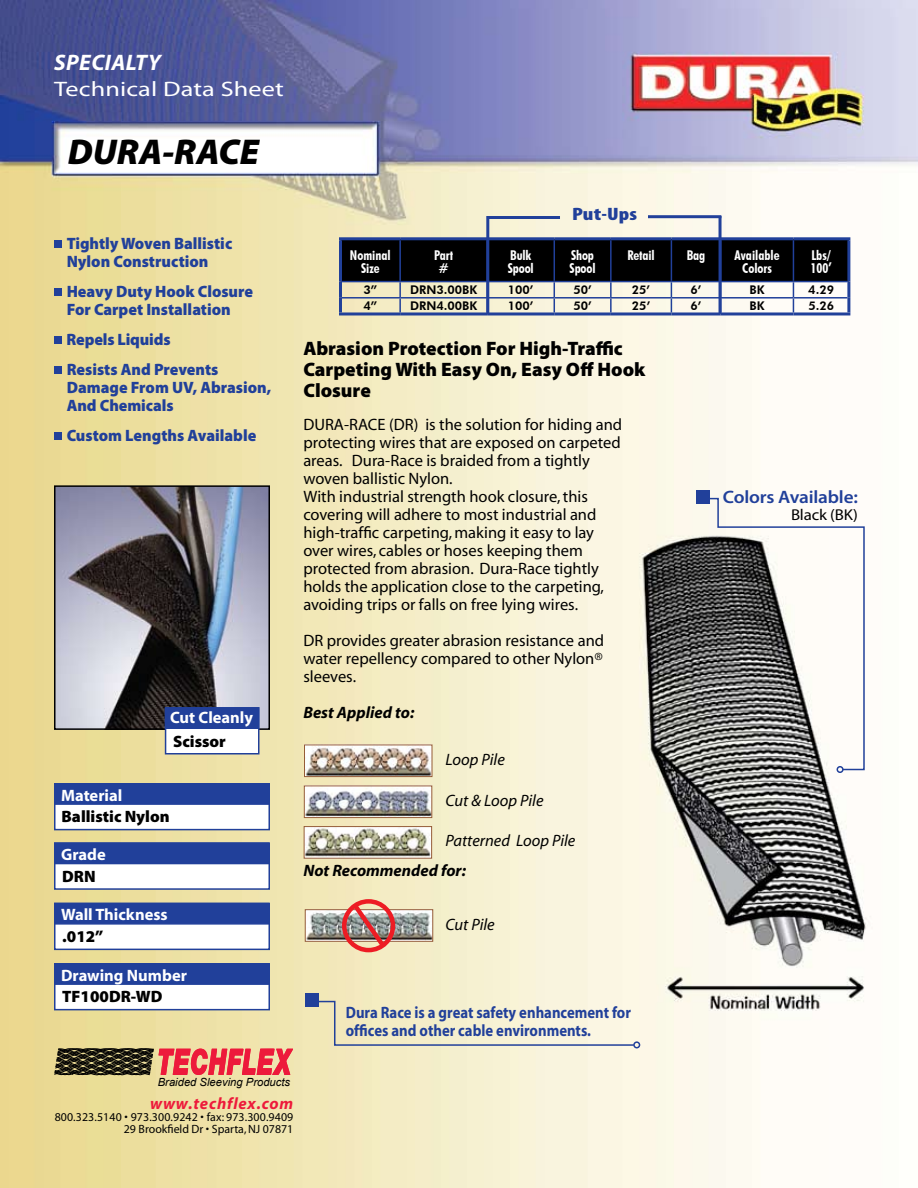
<style>
.page{position:relative;width:918px;height:1188px;background:#fff}
.page>*{position:absolute;margin:0;border:0;box-sizing:border-box;transform-origin:0 0}
.t1{font:italic 900 36px "Myriad Pro";color:#000}
.t2{font:italic 700 22.5px "Myriad Pro";letter-spacing:.02em;color:#fff}
.t3{font:21px "Myriad Pro";letter-spacing:.005em;color:#fff;scale:1.25 1}
.t4{font:900 19.5px/21px "Myriad Pro";color:#000}
.t5{font:600 18px "Myriad Pro";letter-spacing:-.01em;color:#21409a;scale:1.07 1}
.t6{font:900 condensed 18px "Myriad Pro";letter-spacing:.005em;color:#21409a;scale:1.25 1}
.t7{font:16.5px/18px "Myriad";color:#000}
.t8{font:900 16.5px/18px "Myriad Pro";color:#21409a}
.t9{font:700 16.5px/18px "Myriad";color:#21409a;scale:.89 1}
.t10{font:700 16.5px "Myriad";color:#fff}
.t11{font:italic 16.5px "Myriad";color:#000}
.t12{font:900 16.5px "Myriad Pro";color:#000}
.t13{font:italic 700 16.5px "Myriad";color:#000}
.t14{font:italic 700 16.5px "Myriad";letter-spacing:.05em;color:#ed1a3b}
.t15{font:15.75px "Myriad Pro";letter-spacing:-.01em;color:#000;scale:1.07 1}
.t16{font:700 condensed 13.5px/13.5px "Futura BT";color:#fff;text-align:center}
.t17{font:12px/12px "Myriad";letter-spacing:.01em;color:#000;text-align:right}
.t18{font:800 12px "Futura BT";color:#000}
.t19{font:italic 11.25px "Arial";color:#000}
</style>
<div class="page">
<img style="left:0;top:0;width:918px;height:1188px">
<img style="left:307px;top:911px;width:124px;height:29px">
<div style="left:305px;top:909px;width:128px;height:33px;border:1px solid #955c37"></div>
<div style="left:54px;top:240px;width:7px;height:8px;background:#21409a"></div>
<div style="left:54px;top:288px;width:7px;height:8px;background:#21409a"></div>
<div style="left:54px;top:336px;width:7px;height:8px;background:#21409a"></div>
<div style="left:54px;top:366px;width:7px;height:8px;background:#21409a"></div>
<div style="left:54px;top:432px;width:7px;height:8px;background:#21409a"></div>
<div style="left:55px;top:784px;width:214px;height:46px;background:#fff"></div>
<div style="left:54px;top:783px;width:216px;height:47px;border:2px solid #21409a"></div>
<div style="left:54px;top:783px;width:215px;height:22px;background:#21409a;border:2px solid #21409a"></div>
<div style="left:55px;top:843px;width:214px;height:46px;background:#fff"></div>
<div style="left:54px;top:842px;width:216px;height:48px;border:2px solid #21409a"></div>
<div style="left:54px;top:842px;width:215px;height:22px;background:#21409a;border:2px solid #21409a"></div>
<div style="left:55px;top:903px;width:214px;height:46px;background:#fff"></div>
<div style="left:54px;top:903px;width:216px;height:47px;border:2px solid #21409a"></div>
<div style="left:54px;top:903px;width:215px;height:22px;background:#21409a;border:2px solid #21409a"></div>
<div style="left:55px;top:964px;width:214px;height:46px;background:#fff"></div>
<div style="left:54px;top:963px;width:216px;height:47px;border:2px solid #21409a"></div>
<div style="left:54px;top:963px;width:215px;height:22px;background:#21409a;border:2px solid #21409a"></div>
<img style="left:57px;top:488px;width:210px;height:239px">
<div style="left:54px;top:485px;width:216px;height:245px;border:2px solid #000"></div>
<div style="left:166px;top:708px;width:93px;height:46px;background:#fff"></div>
<div style="left:165px;top:707px;width:95px;height:47px;border:2px solid #21409a"></div>
<div style="left:165px;top:707px;width:94px;height:22px;background:#21409a"></div>
<svg style="left:54px;top:1048px;width:238px;height:28px"></svg>
<div style="left:305px;top:993px;width:14px;height:14px;background:#21409a"></div>
<svg style="left:311px;top:1000px;width:324px;height:47px"></svg>
<div style="left:633px;top:1041px;width:7px;height:7px;border:2px solid #21409a;border-radius:50%"></div>
<div style="left:696px;top:491px;width:13px;height:13px;background:#21409a"></div>
<svg style="left:702px;top:497px;width:163px;height:274px"></svg>
<div style="left:837px;top:766px;width:7px;height:7px;border:2px solid #21409a;border-radius:50%"></div>
<img style="left:306px;top:747px;width:124px;height:28px">
<div style="left:304px;top:745px;width:128px;height:32px;border:1px solid #955c37"></div>
<img style="left:306px;top:788px;width:124px;height:28px">
<div style="left:304px;top:786px;width:128px;height:32px;border:1px solid #955c37"></div>
<img style="left:306px;top:828px;width:124px;height:29px">
<div style="left:304px;top:826px;width:128px;height:33px;border:1px solid #955c37"></div>
<hr style="left:339px;top:237px;width:61px;height:3px;background:#21409a">
<hr style="left:339px;top:240px;width:3px;height:42px;background:#21409a">
<hr style="left:400px;top:237px;width:87px;height:3px;background:#21409a">
<hr style="left:487px;top:237px;width:67px;height:3px;background:#21409a">
<hr style="left:554px;top:237px;width:57px;height:3px;background:#21409a">
<hr style="left:611px;top:237px;width:60px;height:3px;background:#21409a">
<hr style="left:671px;top:237px;width:50px;height:3px;background:#21409a">
<hr style="left:721px;top:237px;width:72px;height:3px;background:#21409a">
<hr style="left:793px;top:237px;width:57px;height:3px;background:#21409a">
<hr style="left:847px;top:240px;width:3px;height:42px;background:#21409a">
<hr style="left:339px;top:282px;width:3px;height:16px;background:#21409a">
<hr style="left:847px;top:282px;width:3px;height:16px;background:#21409a">
<hr style="left:339px;top:298px;width:3px;height:14px;background:#21409a">
<hr style="left:847px;top:298px;width:3px;height:14px;background:#21409a">
<hr style="left:339px;top:312px;width:61px;height:3px;background:#21409a">
<hr style="left:400px;top:312px;width:87px;height:3px;background:#21409a">
<hr style="left:487px;top:312px;width:67px;height:3px;background:#21409a">
<hr style="left:554px;top:312px;width:57px;height:3px;background:#21409a">
<hr style="left:611px;top:312px;width:60px;height:3px;background:#21409a">
<hr style="left:671px;top:312px;width:50px;height:3px;background:#21409a">
<hr style="left:721px;top:312px;width:72px;height:3px;background:#21409a">
<hr style="left:793px;top:312px;width:57px;height:3px;background:#21409a">
<svg style="left:340px;top:239px;width:509px;height:73px"></svg>
<hr style="left:487px;top:216px;width:73px;height:3px;background:#21409a">
<hr style="left:648px;top:215px;width:73px;height:3px;background:#21409a">
<hr style="left:719px;top:216px;width:3px;height:98px;background:#21409a">
<hr style="left:486px;top:216px;width:3px;height:99px;background:#21409a">
<div style="left:342px;top:899px;width:53px;height:53px;border:4px solid #ed1c24;border-radius:50%"></div>
<svg style="left:348px;top:898px;width:41px;height:53px"></svg>
<h2 class="t2" style="left:54px;top:48px;width:108px">SPECIALTY</h2>
<p class="t3" style="left:54px;top:76px;width:185px">Technical Data Sheet</p>
<h1 class="t1" style="left:68px;top:132px;width:193px">DURA-RACE</h1>
<p class="t8" style="left:67px;top:235px;width:167px">Tightly Woven Ballistic<br>Nylon Construction</p>
<p class="t8" style="left:67px;top:283px;width:188px">Heavy Duty Hook Closure<br>For Carpet Installation</p>
<p class="t8" style="left:67px;top:325px;width:153px;line-height:30px">Repels Liquids<br>Resists And Prevents</p>
<p class="t8" style="left:67px;top:379px;width:206px">Damage From UV, Abrasion,<br>And Chemicals</p>
<p class="t8" style="left:67px;top:427px;width:191px">Custom Lengths Available</p>
<p class="t10" style="left:170px;top:709px;width:84px">Cut Cleanly</p>
<p class="t10" style="left:61px;top:787px;width:63px">Material</p>
<p class="t12" style="left:173px;top:732px;width:54px">Scissor</p>
<p class="t12" style="left:62px;top:807px;width:110px">Ballistic Nylon</p>
<p class="t10" style="left:61px;top:846px;width:46px">Grade</p>
<p class="t12" style="left:62px;top:867px;width:35px">DRN</p>
<p class="t10" style="left:61px;top:906px;width:108px">Wall Thickness</p>
<p class="t12" style="left:62px;top:927px;width:43px">.012”</p>
<p class="t10" style="left:61px;top:967px;width:127px">Drawing Number</p>
<p class="t12" style="left:62px;top:987px;width:102px">TF100DR-WD</p>
<p class="t6" style="left:572px;top:204px;width:54px">Put-Ups</p>
<p class="t16" style="left:350px;top:248px;width:42px">Nominal<br>Size</p>
<p class="t16" style="left:434px;top:248px;width:21px">Part #</p>
<p class="t16" style="left:508px;top:248px;width:27px;text-align:left">Bulk<br>Spool</p>
<p class="t16" style="left:570px;top:248px;width:27px;text-align:left">Shop<br>Spool</p>
<p class="t16" style="left:628px;top:248px;width:29px">Retail</p>
<p class="t16" style="left:687px;top:248px;width:20px">Bag</p>
<p class="t16" style="left:735px;top:248px;width:47px">Available<br>Colors</p>
<p class="t16" style="left:811px;top:248px;width:23px;text-align:left">Lbs/<br>100’</p>
<p class="t18" style="left:363px;top:282px;width:15px">3”</p>
<p class="t18" style="left:410px;top:282px;width:69px">DRN3.00BK</p>
<p class="t18" style="left:508px;top:282px;width:27px">100’</p>
<p class="t18" style="left:573px;top:282px;width:20px">50’</p>
<p class="t18" style="left:632px;top:282px;width:20px">25’</p>
<p class="t18" style="left:691px;top:282px;width:13px">6’</p>
<p class="t18" style="left:750px;top:282px;width:16px">BK</p>
<p class="t18" style="left:808px;top:282px;width:27px">4.29</p>
<p class="t18" style="left:363px;top:299px;width:15px">4”</p>
<p class="t18" style="left:410px;top:299px;width:69px">DRN4.00BK</p>
<p class="t18" style="left:508px;top:299px;width:27px">100’</p>
<p class="t18" style="left:573px;top:299px;width:20px">50’</p>
<p class="t18" style="left:632px;top:299px;width:20px">25’</p>
<p class="t18" style="left:691px;top:299px;width:13px">6’</p>
<p class="t18" style="left:750px;top:299px;width:16px">BK</p>
<p class="t18" style="left:808px;top:299px;width:27px">5.26</p>
<p class="t4" style="left:303px;top:338px;width:344px">Abrasion Protection For High-Traffic<br>Carpeting With Easy On, Easy Off Hook<br>Closure</p>
<p class="t7" style="left:303px;top:416px;width:320px">DURA-RACE (DR) is the solution for hiding and protecting wires that are exposed on carpeted areas. Dura-Race is braided from a tightly woven ballistic Nylon.<br>With industrial strength hook closure, this covering will adhere to most industrial and high-traffic carpeting, making it easy to lay over wires, cables or hoses keeping them protected from abrasion. Dura-Race tightly holds the application close to the carpeting, avoiding trips or falls on free lying wires.</p>
<p class="t7" style="left:303px;top:632px;width:302px;text-align:justify">DR provides greater abrasion resistance and water repellency compared to other Nylon® sleeves.</p>
<p class="t13" style="left:303px;top:704px;width:112px">Best Applied to:</p>
<p class="t11" style="left:446px;top:752px;width:61px">Loop Pile</p>
<p class="t11" style="left:446px;top:792px;width:99px">Cut &amp; Loop Pile</p>
<p class="t11" style="left:446px;top:833px;width:131px">Patterned Loop Pile</p>
<p class="t13" style="left:303px;top:862px;width:164px">Not Recommended for:</p>
<p class="t11" style="left:446px;top:917px;width:51px">Cut Pile</p>
<p class="t9" style="left:346px;top:1004px;width:322px">Dura Race is a great safety enhancement for offices and other cable environments.</p>
<p class="t5" style="left:723px;top:485px;width:128px">Colors Available:</p>
<p class="t15" style="left:791px;top:505px;width:64px">Black (BK)</p>
<p class="t19" style="left:158px;top:1076px;width:134px">Braided Sleeving Products</p>
<p class="t14" style="left:150px;top:1095px;width:145px">www.techflex.com</p>
<p class="t17" style="left:55px;top:1112px;width:240px">800.323.5140 • 973.300.9242 • fax: 973.300.9409<br>29 Brookfield Dr • Sparta, NJ 07871</p>
</div>
